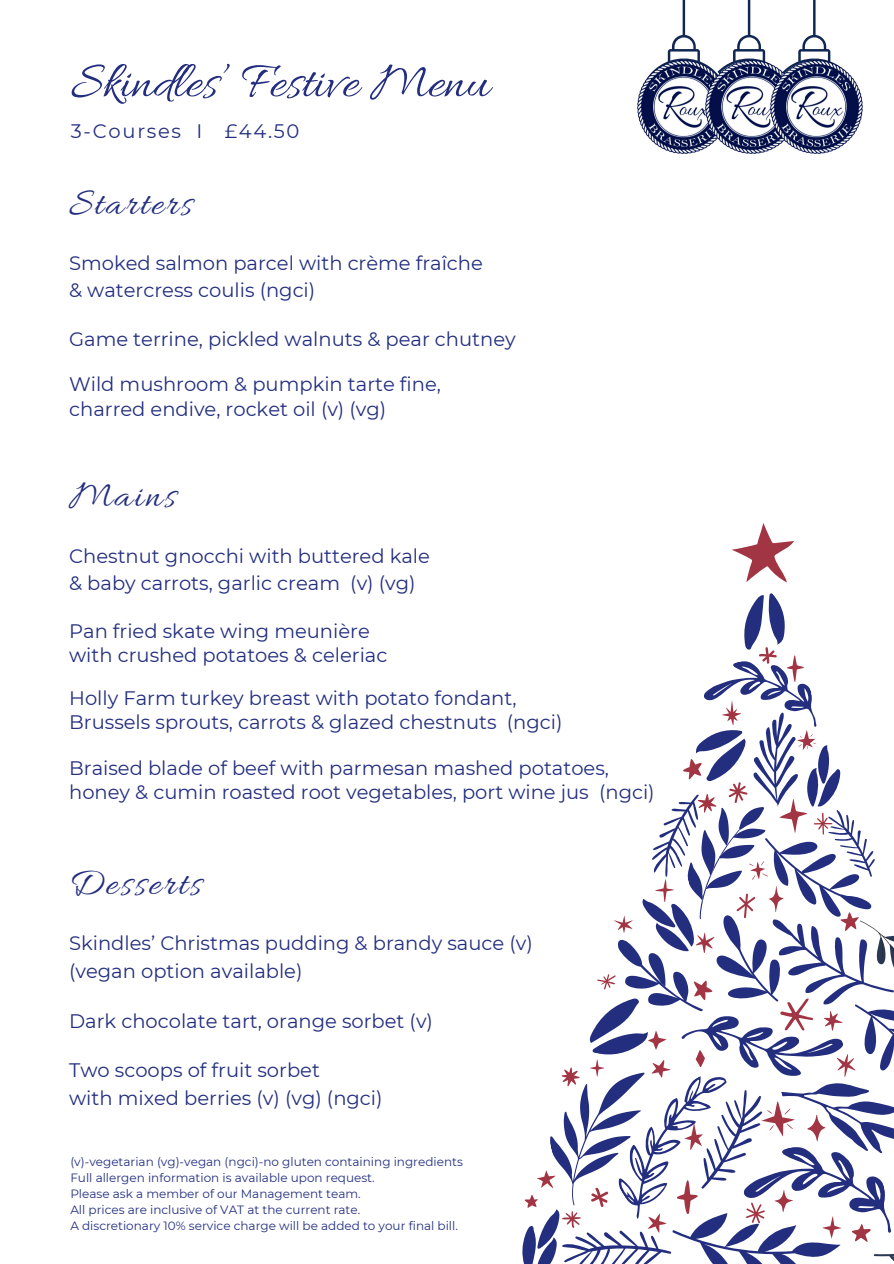
<style>
.page{position:relative;width:894px;height:1264px;background:#fff}
.page>*{position:absolute;margin:0;border:0;box-sizing:border-box;transform-origin:0 0}
.t1{font:52.5px "Allura";color:#232e7f}
.t2{font:39px "Allura";letter-spacing:.06em;color:#232e7f}
.t3{font:19.5px/27.2px "Montserrat";color:#232e7f}
.t4{font:19.5px "Montserrat";letter-spacing:.09em;color:#232e7f}
.t5{font:12px/16px "Montserrat";color:#232e7f}
</style>
<div class="page">
<svg style="left:732px;top:523px;width:61px;height:59px"></svg>
<svg style="left:522px;top:593px;width:371px;height:670px"></svg>
<svg style="left:667px;top:0;width:196px;height:115px"></svg>
<img style="left:637px;top:61px;width:68px;height:92px">
<img style="left:705px;top:61px;width:65px;height:92px">
<img style="left:770px;top:61px;width:92px;height:92px">
<h1 class="t1" style="left:71px;top:53px;width:420px">Skindles’ Festive Menu</h1>
<p class="t4" style="left:71px;top:117px;width:230px">3-Courses I £44.50</p>
<h2 class="t2" style="left:69px;top:181px;width:124px">Starters</h2>
<p class="t3" style="left:69px;top:249px;width:415px">Smoked salmon parcel with crème fraîche &amp; watercress coulis (ngci)</p>
<p class="t3" style="left:69px;top:325px;width:448px">Game terrine, pickled walnuts &amp; pear chutney</p>
<p class="t3" style="left:69px;top:371px;width:373px;line-height:24.5px">Wild mushroom &amp; pumpkin tarte fine, charred endive, rocket oil (v) (vg)</p>
<h2 class="t2" style="left:69px;top:473px;width:108px">Mains</h2>
<p class="t3" style="left:69px;top:541px;width:362px">Chestnut gnocchi with buttered kale &amp; baby carrots, garlic cream (v) (vg)</p>
<p class="t3" style="left:69px;top:618px;width:320px;line-height:23.7px">Pan fried skate wing meunière with crushed potatoes &amp; celeriac</p>
<p class="t3" style="left:69px;top:686px;width:494px;line-height:23.7px">Holly Farm turkey breast with potato fondant,<br>Brussels sprouts, carrots &amp; glazed chestnuts (ngci)</p>
<p class="t3" style="left:69px;top:754px;width:587px;line-height:24.5px">Braised blade of beef with parmesan mashed potatoes, honey &amp; cumin roasted root vegetables, port wine jus (ngci)</p>
<h2 class="t2" style="left:69px;top:861px;width:133px">Desserts</h2>
<p class="t3" style="left:69px;top:929px;width:465px">Skindles’ Christmas pudding &amp; brandy sauce (v) (vegan option available)</p>
<p class="t3" style="left:69px;top:1006px;width:365px">Dark chocolate tart, orange sorbet (v)</p>
<p class="t3" style="left:69px;top:1056px;width:315px">Two scoops of fruit sorbet<br>with mixed berries (v) (vg) (ngci)</p>
<p class="t5" style="left:70px;top:1153px;width:394px">(v)-vegetarian (vg)-vegan (ngci)-no gluten containing ingredients Full allergen information is available upon request.<br>Please ask a member of our Management team.<br>All prices are inclusive of VAT at the current rate.<br>A discretionary 10% service charge will be added to your final bill.</p>
</div>
